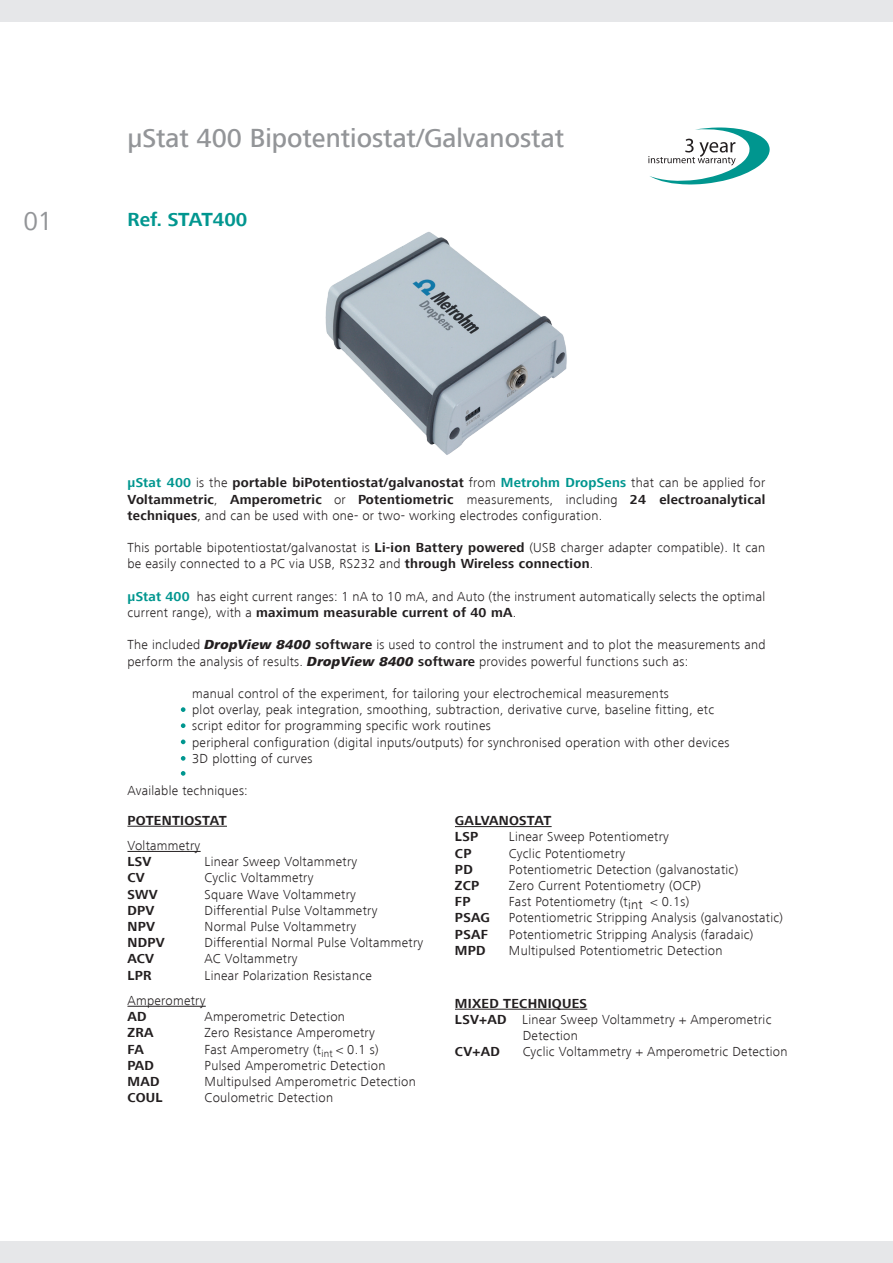
<style>
.page{position:relative;width:893px;height:1263px;background:#fff}
.page>*{position:absolute;margin:0;border:0;box-sizing:border-box;transform-origin:0 0}
.t1{font:500 27px "Frutiger Next LT";color:#939598}
.t2{font:27px "Frutiger Next LT";color:#939598}
.t3{font:700 19.5px "Frutiger Next LT";color:#00968f}
.t4{font:300 13.5px/16.2px "Frutiger Next LT";letter-spacing:.02em;color:#231f20}
.t5{font:700 13.5px/16.2px "Frutiger Next LT";letter-spacing:.02em;color:#231f20}
.s1{font-weight:700;color:#00968f}
.s2{font-weight:700}
.s3{font-weight:800;font-style:italic}
</style>
<div class="page">
<hr style="left:127px;top:826px;width:100px;height:1px;background:#231f20">
<hr style="left:127px;top:851px;width:74px;height:1px;background:#231f20">
<hr style="left:127px;top:1006px;width:79px;height:1px;background:#231f20">
<hr style="left:455px;top:826px;width:97px;height:1px;background:#231f20">
<hr style="left:455px;top:1009px;width:132px;height:1px;background:#231f20">
<div style="left:0;top:0;width:893px;height:21px;background:#e6e7e9"></div>
<div style="left:0;top:1242px;width:893px;height:21px;background:#e6e7e9"></div>
<img style="left:325px;top:232px;width:242px;height:223px">
<svg style="left:181px;top:707px;width:5px;height:5px"></svg>
<svg style="left:181px;top:723px;width:5px;height:5px"></svg>
<svg style="left:181px;top:739px;width:5px;height:5px"></svg>
<svg style="left:181px;top:756px;width:5px;height:5px"></svg>
<svg style="left:181px;top:771px;width:5px;height:5px"></svg>
<svg style="left:648px;top:128px;width:122px;height:56px"></svg>
<h1 class="t1" style="left:127px;top:123px;width:438px">µStat 400 Bipotentiostat/Galvanostat</h1>
<h1 class="t2" style="left:23px;top:206px;width:31px">01</h1>
<h2 class="t3" style="left:127px;top:209px;width:121px">Ref. STAT400</h2>
<p class="t4" style="left:127px;top:475px;width:639px;text-align:justify"><span class="s1">µStat 400</span> is the <span class="s2">portable biPotentiostat/galvanostat</span> from <span class="s1">Metrohm DropSens</span> that can be applied for <span class="s2">Voltammetric</span>, <span class="s2">Amperometric</span> or <span class="s2">Potentiometric</span> measurements, including <span class="s2">24 electroanalytical techniques</span>, and can be used with one- or two- working electrodes configuration.</p>
<p class="t4" style="left:127px;top:540px;width:639px">This portable bipotentiostat/galvanostat is <span class="s2">Li-ion Battery powered</span> (USB charger adapter compatible). It can be easily connected to a PC via USB, RS232 and <span class="s2">through Wireless connection</span>.</p>
<p class="t4" style="left:127px;top:588px;width:639px"><span class="s1">µStat 400</span> has eight current ranges: 1 nA to 10 mA, and Auto (the instrument automatically selects the optimal current range), with a <span class="s2">maximum measurable current of 40 mA</span>.</p>
<p class="t4" style="left:127px;top:637px;width:640px">The included <span class="s3">DropView 8400</span> <span class="s2">software</span> is used to control the instrument and to plot the measurements and perform the analysis of results. <span class="s3">DropView 8400</span> <span class="s2">software</span> provides powerful functions such as:</p>
<p class="t4" style="left:192px;top:685px;width:539px">manual control of the experiment, for tailoring your electrochemical measurements<br>plot overlay, peak integration, smoothing, subtraction, derivative curve, baseline fitting, etc script editor for programming specific work routines<br>peripheral configuration (digital inputs/outputs) for synchronised operation with other devices 3D plotting of curves</p>
<p class="t4" style="left:127px;top:783px;width:122px">Available techniques:</p>
<p class="t5" style="left:127px;top:812px;width:101px">POTENTIOSTAT</p>
<p class="t4" style="left:127px;top:837px;width:74px">Voltammetry</p>
<p class="t5" style="left:127px;top:854px;width:26px">LSV</p>
<p class="t4" style="left:205px;top:854px;width:154px">Linear Sweep Voltammetry</p>
<p class="t5" style="left:127px;top:870px;width:19px">CV</p>
<p class="t4" style="left:205px;top:870px;width:110px">Cyclic Voltammetry</p>
<p class="t5" style="left:127px;top:886px;width:32px">SWV</p>
<p class="t4" style="left:205px;top:886px;width:153px">Square Wave Voltammetry</p>
<p class="t5" style="left:127px;top:902px;width:29px">DPV</p>
<p class="t4" style="left:205px;top:902px;width:174px">Differential Pulse Voltammetry</p>
<p class="t5" style="left:127px;top:918px;width:29px">NPV</p>
<p class="t4" style="left:205px;top:918px;width:153px">Normal Pulse Voltammetry</p>
<p class="t5" style="left:127px;top:935px;width:39px">NDPV</p>
<p class="t4" style="left:205px;top:935px;width:220px">Differential Normal Pulse Voltammetry</p>
<p class="t5" style="left:127px;top:951px;width:28px">ACV</p>
<p class="t4" style="left:205px;top:951px;width:95px">AC Voltammetry</p>
<p class="t5" style="left:127px;top:967px;width:26px">LPR</p>
<p class="t5" style="left:455px;top:813px;width:98px">GALVANOSTAT<br>LSP</p>
<p class="t4" style="left:509px;top:829px;width:162px">Linear Sweep Potentiometry</p>
<p class="t5" style="left:455px;top:845px;width:18px">CP</p>
<p class="t4" style="left:509px;top:845px;width:118px">Cyclic Potentiometry</p>
<p class="t5" style="left:455px;top:861px;width:19px">PD</p>
<p class="t4" style="left:509px;top:861px;width:231px">Potentiometric Detection (galvanostatic)</p>
<p class="t5" style="left:455px;top:877px;width:26px">ZCP</p>
<p class="t4" style="left:509px;top:877px;width:193px">Zero Current Potentiometry (OCP)</p>
<p class="t5" style="left:455px;top:894px;width:17px">FP</p>
<p class="t4" style="left:509px;top:894px;width:182px">Fast Potentiometry (tint &lt; 0.1s)</p>
<p class="t5" style="left:455px;top:910px;width:36px">PSAG</p>
<p class="t4" style="left:509px;top:910px;width:276px">Potentiometric Stripping Analysis (galvanostatic)</p>
<p class="t5" style="left:455px;top:926px;width:35px">PSAF</p>
<p class="t4" style="left:509px;top:926px;width:246px">Potentiometric Stripping Analysis (faradaic)</p>
<p class="t5" style="left:455px;top:942px;width:32px">MPD</p>
<p class="t4" style="left:509px;top:942px;width:215px">Multipulsed Potentiometric Detection</p>
<p class="t4" style="left:127px;top:963px;width:246px;line-height:25.2px;text-indent:77px">Linear Polarization Resistance<br>Amperometry</p>
<p class="t5" style="left:127px;top:1008px;width:21px">AD</p>
<p class="t4" style="left:205px;top:1008px;width:142px">Amperometric Detection</p>
<p class="t5" style="left:127px;top:1025px;width:28px">ZRA</p>
<p class="t4" style="left:205px;top:1025px;width:172px">Zero Resistance Amperometry</p>
<p class="t5" style="left:127px;top:1041px;width:18px">FA</p>
<p class="t4" style="left:205px;top:1041px;width:176px">Fast Amperometry (t<sub>int</sub> &lt; 0.1 s)</p>
<p class="t5" style="left:127px;top:1057px;width:28px">PAD</p>
<p class="t4" style="left:205px;top:1057px;width:182px">Pulsed Amperometric Detection</p>
<p class="t5" style="left:127px;top:1073px;width:34px">MAD</p>
<p class="t4" style="left:205px;top:1073px;width:213px">Multipulsed Amperometric Detection</p>
<p class="t5" style="left:127px;top:1089px;width:37px">COUL</p>
<p class="t4" style="left:205px;top:1089px;width:130px">Coulometric Detection</p>
<p class="t5" style="left:455px;top:995px;width:134px">MIXED TECHNIQUES</p>
<p class="t4" style="left:455px;top:1011px;width:318px"><span class="s2">LSV+AD</span> Linear Sweep Voltammetry + Amperometric</p>
<p class="t4" style="left:523px;top:1028px;width:57px">Detection</p>
<p class="t5" style="left:455px;top:1044px;width:46px">CV+AD</p>
<p class="t4" style="left:523px;top:1044px;width:266px">Cyclic Voltammetry + Amperometric Detection</p>
</div>
